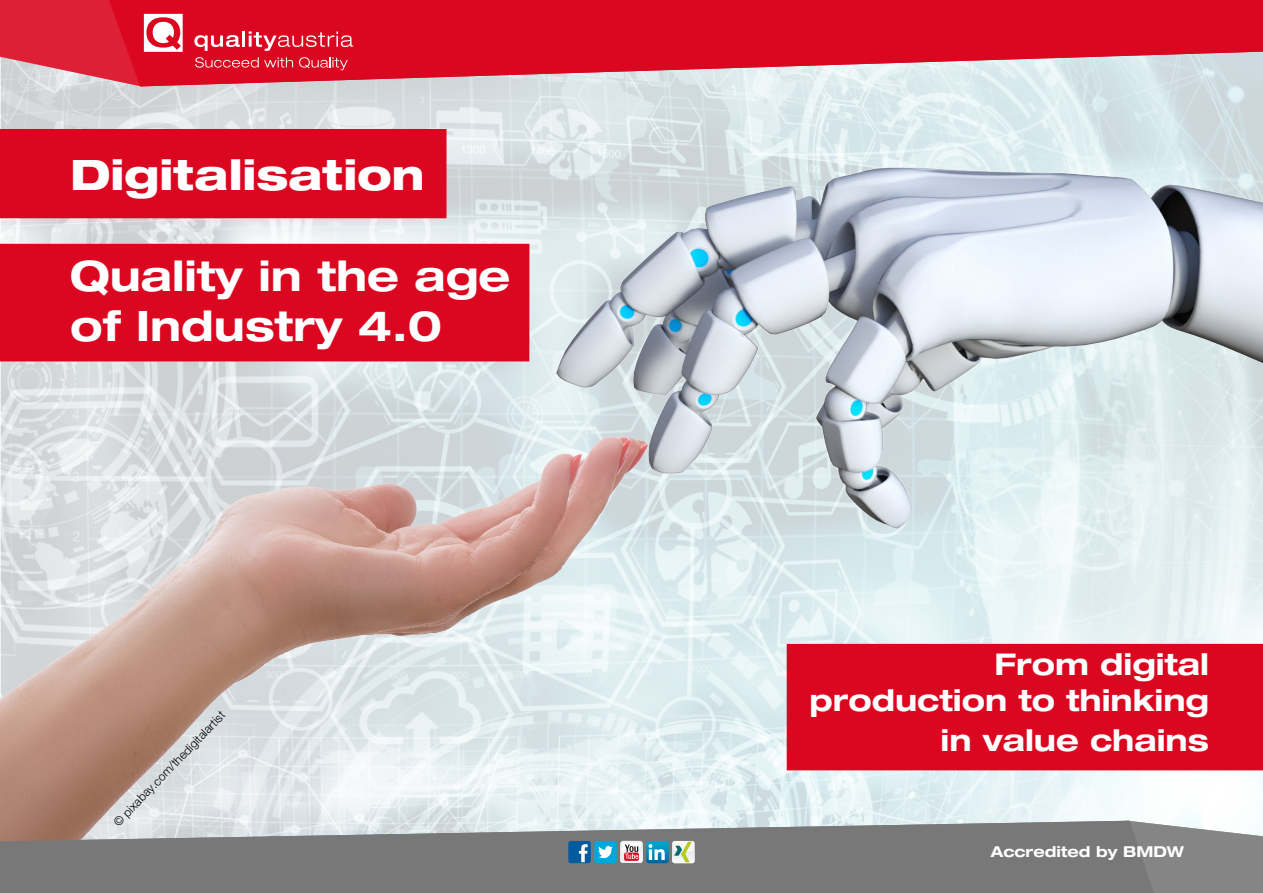
<style>
.page{position:relative;width:1263px;height:893px;background:#fff}
.page>*{position:absolute;margin:0;border:0;box-sizing:border-box;transform-origin:0 0}
.t1{font:700 expanded 42px/50.4px "Helvetica Neue LT Pro";color:#fff}
.t2{font:800 expanded 42px "Helvetica Neue LT Pro";color:#fff}
.t3{font:700 expanded 30px/36px "Helvetica Neue LT Pro";color:#fff;text-align:right}
.t4{font:700 expanded 15px "Helvetica Neue LT Pro";color:#fff}
.t5{font:300 12px "Helvetica Neue LT Pro";color:#000}
</style>
<div class="page">
<img style="left:1px;top:86px;width:1262px;height:43px">
<img style="left:0;top:129px;width:1263px;height:692px">
<div style="left:1px;top:130px;width:445px;height:88px;background:#db0720"></div>
<div style="left:0;top:129px;width:446px;height:89px;border:2px solid #db0720"></div>
<svg style="left:183px;top:0;width:1080px;height:86px;background:#da364b"></svg>
<div style="left:0;top:243px;width:530px;height:119px;background:#db0720"></div>
<div style="left:787px;top:645px;width:475px;height:125px;background:#db0720"></div>
<div style="left:787px;top:644px;width:476px;height:126px;border:2px solid #db0720"></div>
<svg style="left:0;top:821px;width:1127px;height:72px;background:#858585"></svg>
<svg style="left:1127px;top:821px;width:136px;height:72px;background:#8f8f8f"></svg>
<div style="left:568px;top:841px;width:23px;height:22px;background:#005b9f;border-radius:3px"></div>
<svg style="left:579px;top:844px;width:9px;height:18px"></svg>
<div style="left:594px;top:841px;width:23px;height:22px;background:#00a6de;border-radius:3px"></div>
<svg style="left:598px;top:846px;width:15px;height:13px"></svg>
<svg style="left:672px;top:841px;width:23px;height:22px"></svg>
<svg style="left:620px;top:841px;width:74px;height:22px"></svg>
<svg style="left:194px;top:35px;width:46px;height:16px"></svg>
<hr style="left:242px;top:31px;width:3px;height:16px;background:#fff">
<svg style="left:249px;top:31px;width:104px;height:20px;background:#e23c50"></svg>
<svg style="left:0;top:0;width:183px;height:87px;background:#de4154"></svg>
<svg style="left:195px;top:57px;width:98px;height:11px"></svg>
<svg style="left:299px;top:57px;width:49px;height:13px"></svg>
<h1 class="t2" style="left:70px;top:148px;width:356px">Digitalisation</h1>
<h1 class="t1" style="left:70px;top:249px;width:442px">Quality in the age of Industry 4.0</h1>
<p class="t5" style="left:110px;top:819px;width:156px;rotate:-46deg">© pixabay.com/thedigitalartist</p>
<p class="t3" style="left:809px;top:645px;width:401px">From digital production to thinking</p>
<p class="t3" style="left:940px;top:722px;width:270px">in value chains</p>
<p class="t4" style="left:991px;top:842px;width:195px">Accredited by BMDW</p>
</div>
